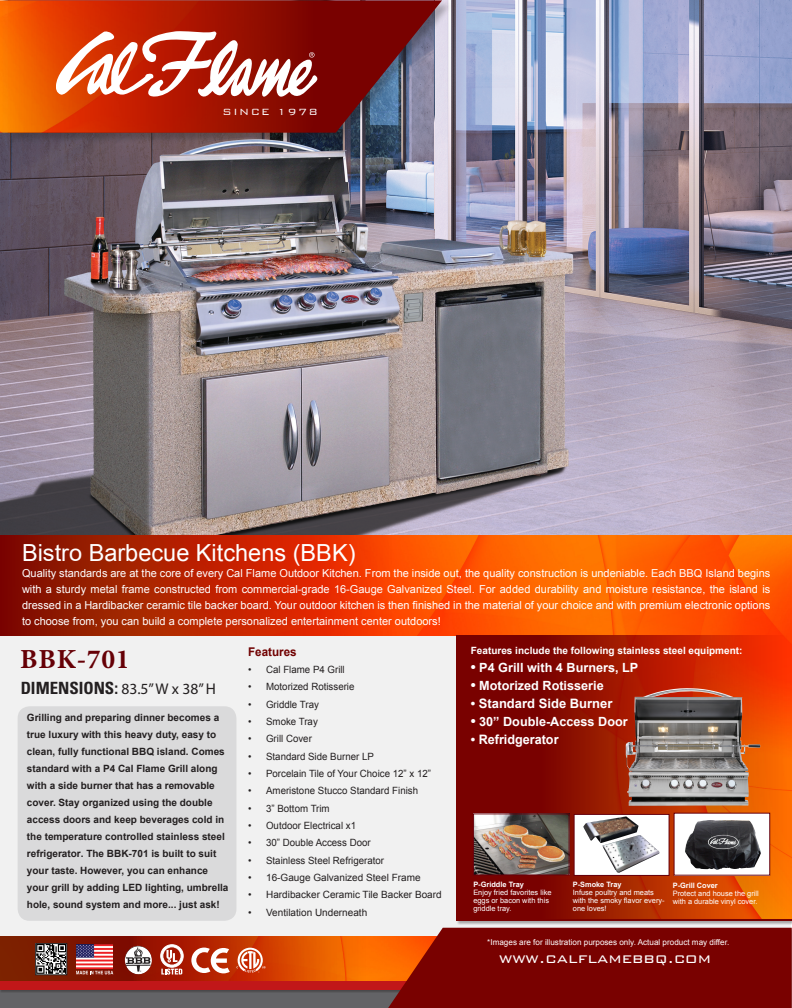
<style>
.page{position:relative;width:792px;height:1008px;background:#fff}
.page>*{position:absolute;margin:0;border:0;box-sizing:border-box;transform-origin:0 0}
.t1{font:700 27.6px "Minion Pro";letter-spacing:.025em;color:#660006}
.t2{font:23.5px "Arial";color:#fff}
.t3{font:300 18px "Bank Gothic";color:#fff}
.t4{font:700 condensed 16.9px "Univers";color:#231f20}
.t5{font:700 13px "Arial";color:#fff}
.t6{font:700 12.7px "Arial";color:#fff}
.t7{font:300 12px "Bank Gothic";letter-spacing:.125em;color:#fff}
.t8{font:700 12px "Arial";color:#700000}
.t9{font:11px/16px "Arial";color:#fff;text-align:justify}
.t10{font:700 10px/17px "Arial";color:#231f20}
.t11{font:10px "Arial";color:#231f20}
.t12{font:700 10px "Arial";color:#fff}
.t13{font:8.1px "Arial";color:#fff}
.t14{font:7.4px/8px "Arial";color:#fff}
.t15{font:700 7.4px "Arial";color:#fff}
.s1{font-family:"Myriad Pro";font-weight:400;font-stretch:normal;font-size:15.6px}
.s2{font-size:14.5px}
</style>
<div class="page">
<div style="left:0;top:604px;width:792px;height:404px;background:#f1f1f1"></div>
<div style="left:18px;top:706px;width:218px;height:215px;background:#dadadb;border-radius:12px"></div>
<img style="left:0;top:0;width:792px;height:535px">
<img style="left:392px;top:535px;width:139px;height:100px">
<div style="left:0;top:535px;width:392px;height:100px;background:linear-gradient(to right,#791000,#fd3600)"></div>
<div style="left:456px;top:635px;width:336px;height:286px;background:#790100"></div>
<svg style="left:0;top:937px;width:385px;height:45px"></svg>
<div style="left:0;top:987px;width:567px;height:21px;background:#636366"></div>
<div style="left:0;top:982px;width:562px;height:11px;background:#4f4e50"></div>
<div style="left:0;top:982px;width:559px;height:8px;background:#c11719"></div>
<svg style="left:388px;top:928px;width:404px;height:80px;fill:#790100"></svg>
<div style="left:7px;top:0;width:446px;height:144px;background:#231f20;opacity:.3"></div>
<svg style="left:409px;top:0;width:33px;height:133px"></svg>
<img style="left:0;top:0;width:409px;height:133px">
<svg style="left:55px;top:30px;width:264px;height:72px"></svg>
<img style="left:531px;top:535px;width:261px;height:384px">
<svg style="left:576px;top:816px;width:91px;height:58px"></svg>
<div style="left:574px;top:814px;width:95px;height:62px;border:1px solid #66000c"></div>
<img style="left:475px;top:816px;width:92px;height:57px">
<div style="left:473px;top:814px;width:96px;height:61px;border:1px solid #66000c"></div>
<div style="left:674px;top:813px;width:96px;height:62px;background:#fff"></div>
<img style="left:685px;top:820px;width:76px;height:50px">
<img style="left:626px;top:689px;width:123px;height:117px">
<img style="left:37px;top:945px;width:28px;height:28px">
<div style="left:35px;top:943px;width:32px;height:32px;border:1px solid #231f20"></div>
<svg style="left:161px;top:945px;width:22px;height:30px"></svg>
<svg style="left:191px;top:948px;width:39px;height:25px"></svg>
<svg style="left:237px;top:947px;width:28px;height:26px"></svg>
<img style="left:125px;top:946px;width:27px;height:28px">
<img style="left:76px;top:944px;width:37px;height:24px">
<svg style="left:76px;top:971px;width:37px;height:3px"></svg>
<p class="t7" style="left:223px;top:103px;width:97px">SINCE 1978</p>
<p class="t2" style="left:22px;top:537px;width:335px">Bistro Barbecue Kitchens (BBK)</p>
<p class="t9" style="left:22px;top:565px;width:750px">Quality standards are at the core of every Cal Flame Outdoor Kitchen. From the inside out, the quality construction is undeniable. Each BBQ Island begins with a sturdy metal frame constructed from commercial-grade 16-Gauge Galvanized Steel. For added durability and moisture resistance, the island is dressed in a Hardibacker ceramic tile backer board. Your outdoor kitchen is then finished in the material of your choice and with premium electronic options to choose from, you can build a complete personalized entertainment center outdoors!</p>
<p class="t1" style="left:20px;top:643px;width:111px">BBK-701</p>
<p class="t4" style="left:21px;top:677px;width:197px">DIMENSIONS: <span class="s1">83.5” W x 38” H</span></p>
<p class="t12" style="left:471px;top:643px;width:273px">Features include the following stainless steel equipment:</p>
<p class="t6" style="left:471px;top:659px;width:169px"><span class="s2">•</span> P4 Grill with 4 Burners, LP</p>
<p class="t6" style="left:471px;top:677px;width:135px"><span class="s2">•</span> Motorized Rotisserie</p>
<p class="t5" style="left:471px;top:694px;width:143px">• Standard Side Burner</p>
<p class="t6" style="left:471px;top:713px;width:158px"><span class="s2">•</span> 30” Double-Access Door</p>
<p class="t5" style="left:471px;top:730px;width:89px">• Refridgerator</p>
<p class="t8" style="left:248px;top:644px;width:50px">Features</p>
<p class="t11" style="left:248px;top:663px;width:98px">• Cal Flame P4 Grill</p>
<p class="t11" style="left:248px;top:680px;width:108px">• Motorized Rotisserie</p>
<p class="t11" style="left:248px;top:698px;width:72px">• Griddle Tray</p>
<p class="t11" style="left:248px;top:715px;width:71px">• Smoke Tray</p>
<p class="t11" style="left:248px;top:732px;width:65px">• Grill Cover</p>
<p class="t11" style="left:248px;top:750px;width:127px">• Standard Side Burner LP</p>
<p class="t11" style="left:248px;top:767px;width:184px">• Porcelain Tile of Your Choice 12” x 12”</p>
<p class="t11" style="left:248px;top:784px;width:172px">• Ameristone Stucco Standard Finish</p>
<p class="t11" style="left:248px;top:802px;width:83px">• 3” Bottom Trim</p>
<p class="t11" style="left:248px;top:819px;width:110px">• Outdoor Electrical x1</p>
<p class="t11" style="left:248px;top:836px;width:124px">• 30” Double Access Door</p>
<p class="t11" style="left:248px;top:854px;width:138px">• Stainless Steel Refrigerator</p>
<p class="t11" style="left:248px;top:871px;width:174px">• 16-Gauge Galvanized Steel Frame</p>
<p class="t11" style="left:248px;top:888px;width:195px">• Hardibacker Ceramic Tile Backer Board</p>
<p class="t11" style="left:248px;top:906px;width:121px">• Ventilation Underneath</p>
<p class="t10" style="left:27px;top:710px;width:203px">Grilling and preparing dinner becomes a true luxury with this heavy duty, easy to clean, fully functional BBQ island. Comes standard with a P4 Cal Flame Grill along with a side burner that has a removable cover. Stay organized using the double access doors and keep beverages cold in the temperature controlled stainless steel refrigerator. The BBK-701 is built to suit your taste. However, you can enhance your grill by adding LED lighting, umbrella hole, sound system and more... just ask!</p>
<p class="t15" style="left:473px;top:879px;width:52px">P-Griddle Tray</p>
<p class="t14" style="left:473px;top:888px;width:80px">Enjoy fried favorites like eggs or bacon with this griddle tray.</p>
<p class="t15" style="left:573px;top:880px;width:50px">P-Smoke Tray</p>
<p class="t14" style="left:573px;top:889px;width:93px">Infuse poultry and meats with the smoky flavor every&shy;one loves!</p>
<p class="t15" style="left:673px;top:880px;width:47px">P-Grill Cover</p>
<p class="t14" style="left:673px;top:889px;width:88px">Protect and house the grill</p>
<p class="t14" style="left:673px;top:897px;width:86px">with a durable vinyl cover.</p>
<p class="t13" style="left:487px;top:937px;width:243px">*Images are for illustration purposes only. Actual product may differ.</p>
<p class="t3" style="left:499px;top:945px;width:214px">www.calflamebbq.com</p>
</div>
